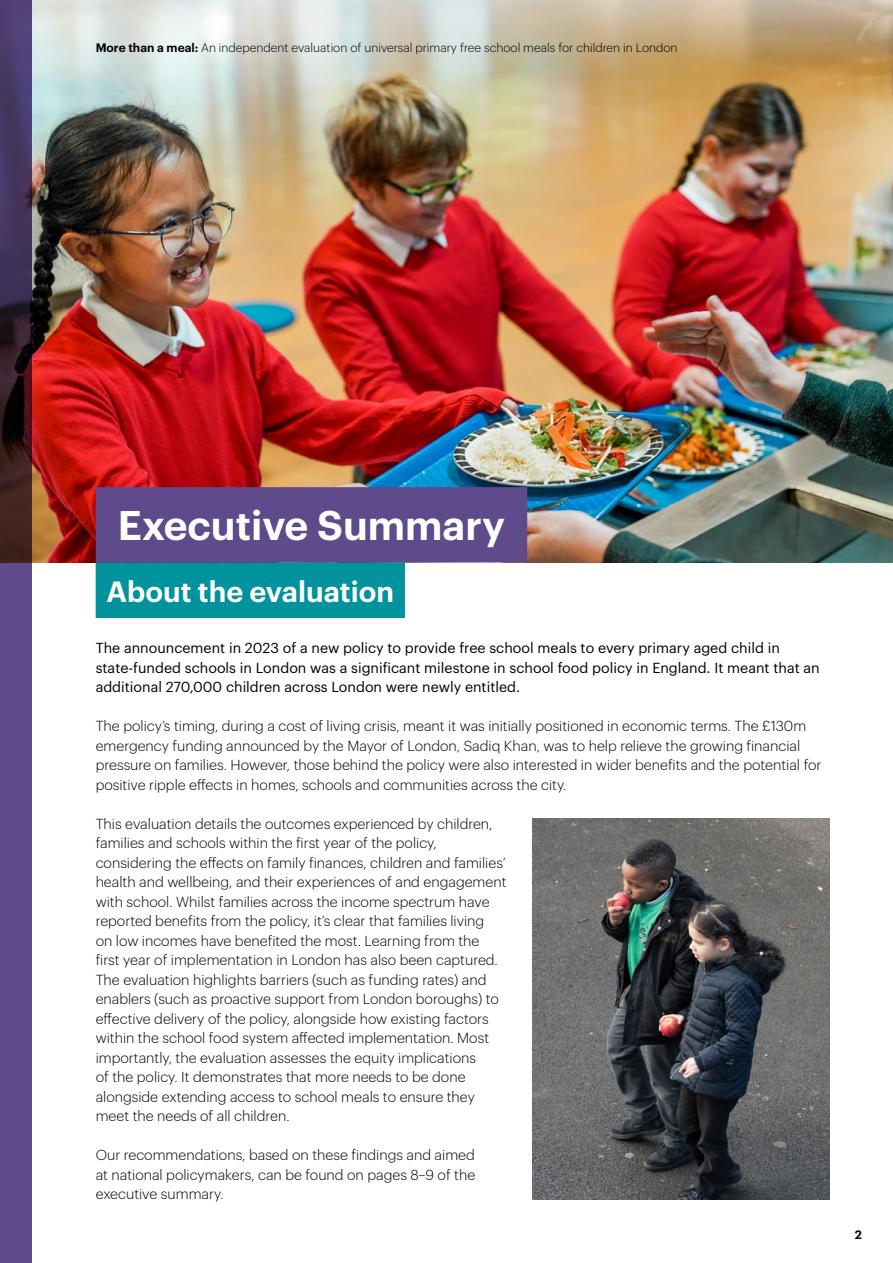
<style>
.page{position:relative;width:893px;height:1263px;background:#fff}
.page>*{position:absolute;margin:0;border:0;box-sizing:border-box;transform-origin:0 0}
.Ultraviolet_Header{font:600 40.5px "Graphik";color:#fff}
.Teal_Header{font:600 28.65px "Graphik";color:#fff}
.Body_Copy{font:300 14.25px/19.5px "Graphik";color:#000}
.Body_Copy-2{font:14.25px/19.5px "Graphik";color:#000}
.t1{font:300 12px "Graphik";color:#000}
.t2{font:600 12px "Graphik";color:#000}
.s1{font-weight:600}
</style>
<div class="page">
<img style="left:32px;top:0;width:861px;height:562px">
<svg style="left:0;top:0;width:32px;height:1263px;background:#4f3c6a"></svg>
<div style="left:96px;top:487px;width:431px;height:75px;background:#5f4b8b"></div>
<div style="left:96px;top:562px;width:309px;height:56px;background:#00939d"></div>
<img style="left:533px;top:818px;width:296px;height:381px">
<p class="t1" style="left:96px;top:39px;width:583px"><span class="s1">More than a meal:</span> An independent evaluation of universal primary free school meals for children in London</p>
<p class="Ultraviolet_Header" style="left:118px;top:495px;width:389px">Executive Summary</p>
<p class="Teal_Header" style="left:107px;top:569px;width:289px">About the evaluation</p>
<p class="Body_Copy-2" style="left:96px;top:637px;width:726px">The announcement in 2023 of a new policy to provide free school meals to every primary aged child in state-funded schools in London was a significant milestone in school food policy in England. It meant that an additional 270,000 children across London were newly entitled.</p>
<p class="Body_Copy" style="left:96px;top:715px;width:727px">The policy’s timing, during a cost of living crisis, meant it was initially positioned in economic terms. The £130m emergency funding announced by the Mayor of London, Sadiq Khan, was to help relieve the growing financial pressure on families. However, those behind the policy were also interested in wider benefits and the potential for positive ripple effects in homes, schools and communities across the city.</p>
<p class="Body_Copy" style="left:96px;top:813px;width:412px">This evaluation details the outcomes experienced by children, families and schools within the first year of the policy, considering the effects on family finances, children and families’ health and wellbeing, and their experiences of and engagement with school. Whilst families across the income spectrum have reported benefits from the policy, it’s clear that families living<br>on low incomes have benefited the most. Learning from the first year of implementation in London has also been captured.<br>The evaluation highlights barriers (such as funding rates) and enablers (such as proactive support from London boroughs) to effective delivery of the policy, alongside how existing factors within the school food system affected implementation. Most importantly, the evaluation assesses the equity implications<br>of the policy. It demonstrates that more needs to be done alongside extending access to school meals to ensure they meet the needs of all children.</p>
<p class="Body_Copy" style="left:96px;top:1144px;width:381px;text-align:justify">Our recommendations, based on these findings and aimed at national policymakers, can be found on pages 8–9 of the executive summary.</p>
<p class="t2" style="left:855px;top:1225px;width:9px">2</p>
</div>
